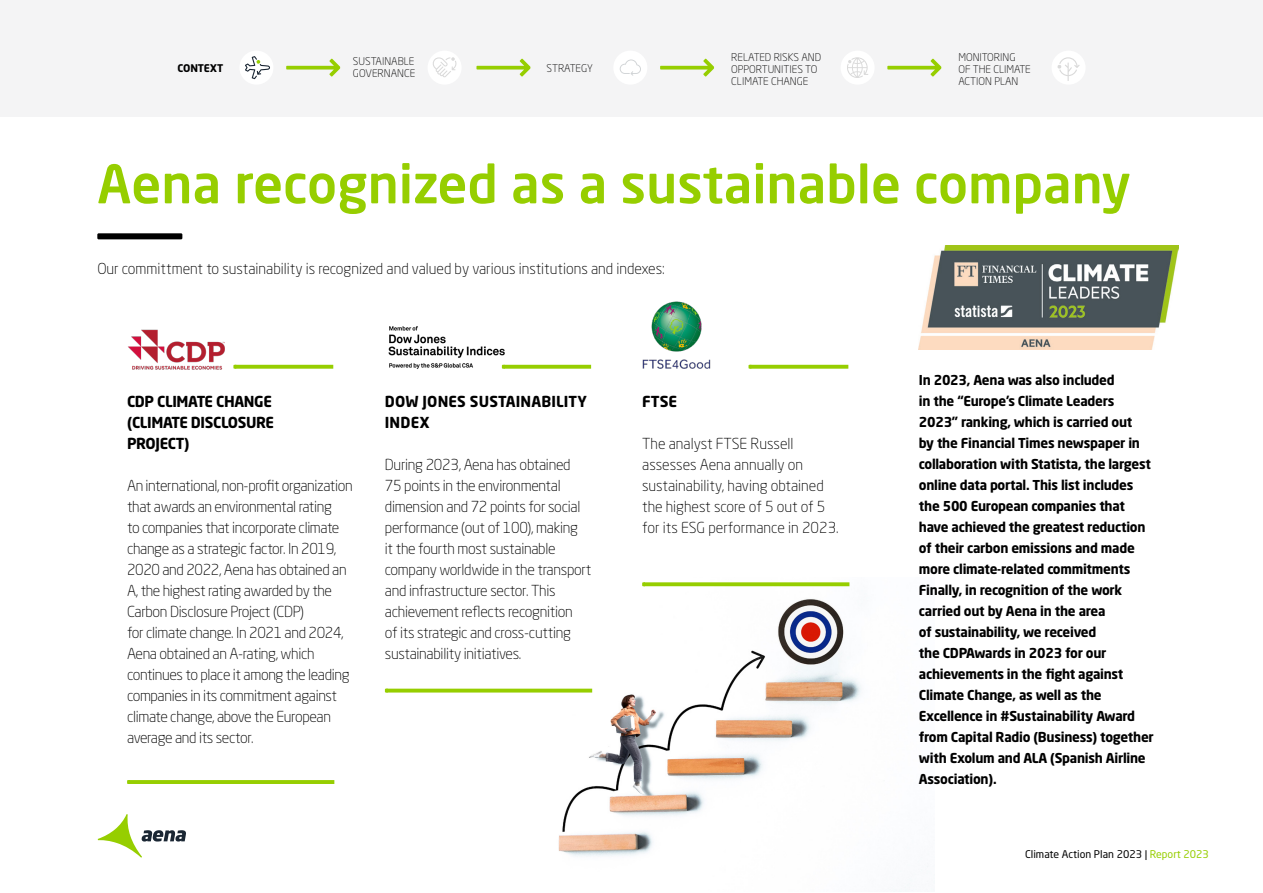
<style>
.page{position:relative;width:1263px;height:893px;background:#fff}
.page>*{position:absolute;margin:0;border:0;box-sizing:border-box;transform-origin:0 0}
.t1{font:500 52.5px "Neo Sans Std";color:#96ce00}
.t2{font:300 15px/21px "Neo Sans Std";letter-spacing:-.025em;color:#000}
.t3{font:300 15px/21px "Neo Sans Std";color:#000}
.t4{font:700 15px "Neo Sans Std";letter-spacing:-.025em;color:#000}
.t5{font:700 15px/21px "Neo Sans Std";letter-spacing:.01em;color:#000}
.t6{font:700 13.5px/21px "Neo Sans Std";letter-spacing:-.02em;color:#000}
.t7{font:300 10.5px/12px "Neo Sans Std";color:#000}
.t8{font:10.5px "Neo Sans Std";color:#000}
.t9{font:700 10.5px "Neo Sans Std";letter-spacing:-.01em;color:#000}
.s1{color:#96ce00}
</style>
<div class="page">
<svg style="left:98px;top:814px;width:88px;height:44px"></svg>
<div style="left:0;top:0;width:1263px;height:117px;background:#f4f4f5"></div>
<div style="left:239px;top:51px;width:34px;height:34px;background:#fff;border-radius:50%"></div>
<div style="left:428px;top:51px;width:34px;height:34px;background:#fff;border-radius:50%"></div>
<div style="left:613px;top:51px;width:34px;height:34px;background:#fff;border-radius:50%"></div>
<div style="left:841px;top:51px;width:34px;height:34px;background:#fff;border-radius:50%"></div>
<div style="left:1051px;top:51px;width:34px;height:34px;background:#fff;border-radius:50%"></div>
<svg style="left:433px;top:57px;width:24px;height:20px"></svg>
<svg style="left:245px;top:56px;width:25px;height:23px"></svg>
<svg style="left:286px;top:59px;width:54px;height:18px"></svg>
<svg style="left:887px;top:59px;width:54px;height:18px"></svg>
<svg style="left:660px;top:59px;width:54px;height:18px"></svg>
<svg style="left:476px;top:59px;width:55px;height:18px"></svg>
<svg style="left:620px;top:59px;width:21px;height:17px"></svg>
<svg style="left:847px;top:57px;width:21px;height:21px"></svg>
<svg style="left:1057px;top:57px;width:23px;height:24px"></svg>
<img style="left:464px;top:582px;width:464px;height:309px">
<div style="left:97px;top:233px;width:85px;height:6px;background:#000"></div>
<img style="left:388px;top:326px;width:124px;height:43px">
<img style="left:642px;top:301px;width:68px;height:68px">
<img style="left:128px;top:330px;width:97px;height:39px">
<svg style="left:505px;top:365px;width:86px;height:4px"></svg>
<hr style="left:386px;top:689px;width:206px;height:3px;background:#96ce00">
<svg style="left:502px;top:365px;width:3px;height:4px"></svg>
<svg style="left:751px;top:365px;width:97px;height:4px"></svg>
<svg style="left:645px;top:582px;width:204px;height:4px"></svg>
<svg style="left:748px;top:365px;width:3px;height:4px"></svg>
<svg style="left:642px;top:582px;width:3px;height:4px"></svg>
<svg style="left:236px;top:365px;width:97px;height:4px"></svg>
<svg style="left:130px;top:780px;width:204px;height:4px"></svg>
<svg style="left:233px;top:365px;width:3px;height:4px"></svg>
<svg style="left:127px;top:780px;width:3px;height:4px"></svg>
<img style="left:919px;top:245px;width:260px;height:104px">
<p class="t9" style="left:177px;top:61px;width:47px">CONTEXT</p>
<p class="t7" style="left:353px;top:55px;width:64px">SUSTAINABLE<br>GOVERNANCE</p>
<p class="t7" style="left:546px;top:62px;width:48px">STRATEGY</p>
<p class="t7" style="left:958px;top:51px;width:74px">MONITORING<br>OF THE CLIMATE<br>ACTION PLAN</p>
<p class="t7" style="left:731px;top:51px;width:91px">RELATED RISKS AND<br>OPPORTUNITIES TO<br>CLIMATE CHANGE</p>
<p class="t1" style="left:97px;top:151px;width:1035px">Aena recognized as a sustainable company</p>
<p class="t3" style="left:97px;top:258px;width:569px">Our committment to sustainability is recognized and valued by various institutions and indexes:</p>
<p class="t4" style="left:127px;top:391px;width:146px">CDP CLIMATE CHANGE</p>
<p class="t4" style="left:127px;top:412px;width:148px">(CLIMATE DISCLOSURE</p>
<p class="t4" style="left:127px;top:433px;width:64px">PROJECT)</p>
<p class="t2" style="left:127px;top:475px;width:227px">An international, non-profit organization that awards an environmental rating</p>
<p class="t2" style="left:127px;top:517px;width:221px">to companies that incorporate climate change as a strategic factor. In 2019, 2020 and 2022, Aena has obtained an A, the highest rating awarded by the Carbon Disclosure Project (CDP)</p>
<p class="t2" style="left:127px;top:622px;width:224px">for climate change. In 2021 and 2024, Aena obtained an A-rating, which continues to place it among the leading companies in its commitment against climate change, above the European average and its sector.</p>
<p class="t5" style="left:385px;top:390px;width:203px">DOW JONES SUSTAINABILITY<br>INDEX</p>
<p class="t2" style="left:385px;top:454px;width:208px">During 2023, Aena has obtained<br>75 points in the environmental dimension and 72 points for social performance (out of 100), making<br>it the fourth most sustainable company worldwide in the transport and infrastructure sector. This achievement reflects recognition<br>of its strategic and cross-cutting sustainability initiatives.</p>
<p class="t4" style="left:642px;top:391px;width:37px">FTSE</p>
<p class="t3" style="left:642px;top:433px;width:183px">The analyst FTSE Russell assesses Aena annually on sustainability, having obtained</p>
<p class="t3" style="left:642px;top:496px;width:185px">the highest score of 5 out of 5</p>
<p class="t3" style="left:642px;top:517px;width:198px">for its ESG performance in 2023.</p>
<p class="t6" style="left:919px;top:369px;width:234px">In 2023, Aena was also included<br>in the “Europe’s Climate Leaders 2023” ranking, which is carried out by the Financial Times newspaper in collaboration with Statista, the largest online data portal. This list includes</p>
<p class="t6" style="left:919px;top:495px;width:228px">the 500 European companies that have achieved the greatest reduction of their carbon emissions and made more climate-related commitments</p>
<p class="t6" style="left:919px;top:579px;width:236px">Finally, in recognition of the work carried out by Aena in the area<br>of sustainability, we received<br>the CDPAwards in 2023 for our achievements in the fight against<br>Climate Change, as well as the<br>Excellence in #Sustainability Award from Capital Radio (Business) together with Exolum and ALA (Spanish Airline<br>Association).</p>
<p class="t8" style="left:1025px;top:847px;width:185px">Climate Action Plan 2023 | <span class="s1">Report 2023</span></p>
</div>
